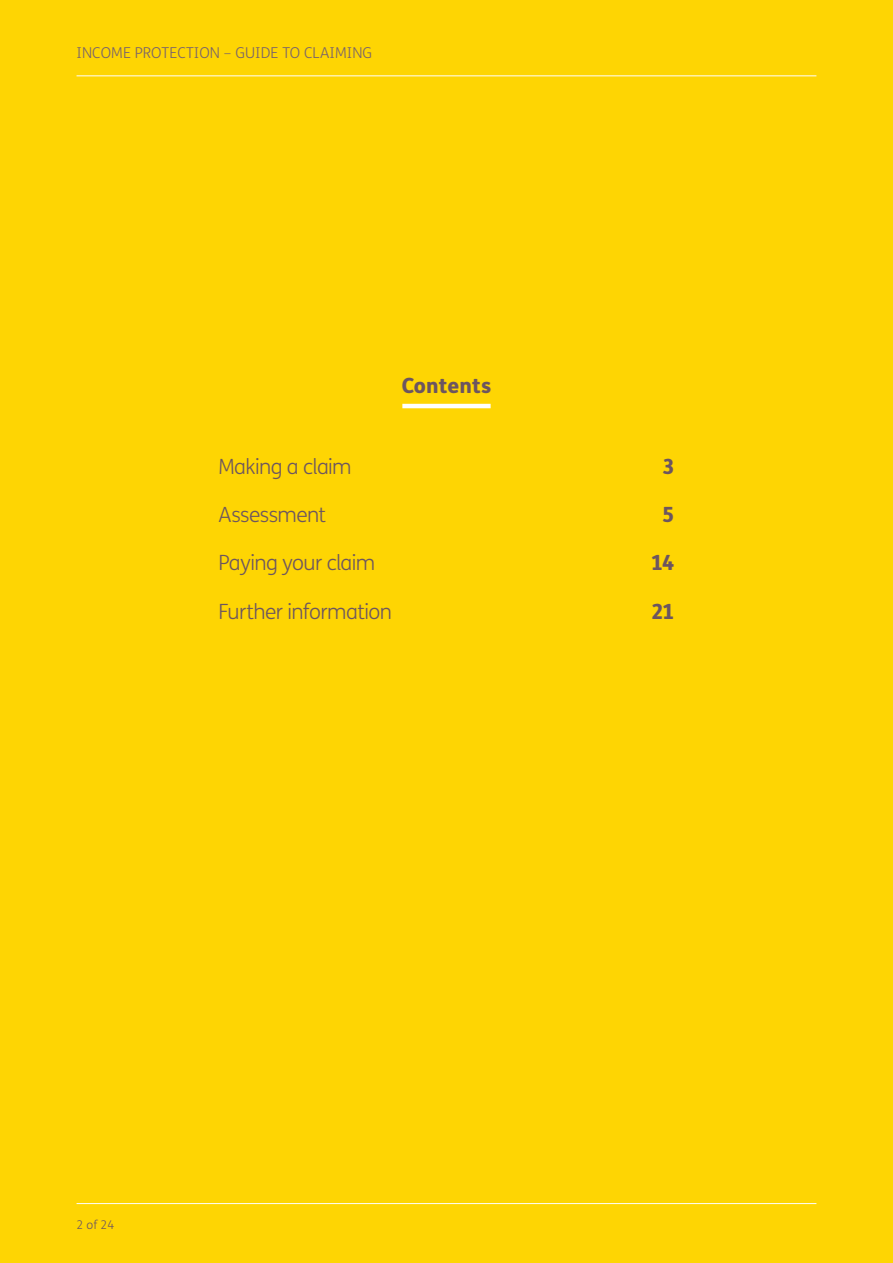
<style>
.page{position:relative;width:893px;height:1263px;background:#fed503}
.page>*{position:absolute;margin:0;border:0;box-sizing:border-box;transform-origin:0 0}
.t1{font:300 21px "FS Me";letter-spacing:-.03em;color:#6c5560}
.t2{font:800 21px "FS Me";letter-spacing:.005em;color:#6c5560}
.t3{font:300 15px "FS Me";letter-spacing:.005em;color:#77616c}
.t4{font:300 12px "FS Me";color:#6c5560}
</style>
<div class="page">
<hr style="left:402px;top:404px;width:89px;height:4px;background:#fff">
<hr style="left:77px;top:1203px;width:739px;height:1px;background:#fff">
<hr style="left:77px;top:75px;width:739px;height:1px;background:#fff">
<p class="t3" style="left:77px;top:43px;width:297px">INCOME PROTECTION – GUIDE TO CLAIMING</p>
<p class="t3" style="left:228px;top:43px;width:150px">– GUIDE TO CLAIMING</p>
<p class="t2" style="left:402px;top:369px;width:91px">Contents</p>
<p class="t1" style="left:218px;top:452px;width:135px">Making a claim</p>
<p class="t2" style="left:662px;top:450px;width:14px">3</p>
<p class="t1" style="left:218px;top:500px;width:109px">Assessment</p>
<p class="t2" style="left:662px;top:498px;width:14px">5</p>
<p class="t1" style="left:218px;top:549px;width:158px">Paying your claim</p>
<p class="t2" style="left:651px;top:546px;width:25px">14</p>
<p class="t1" style="left:218px;top:597px;width:175px">Further information</p>
<p class="t2" style="left:651px;top:594px;width:25px">21</p>
<p class="t4" style="left:77px;top:1217px;width:39px">2 of 24</p>
</div>
